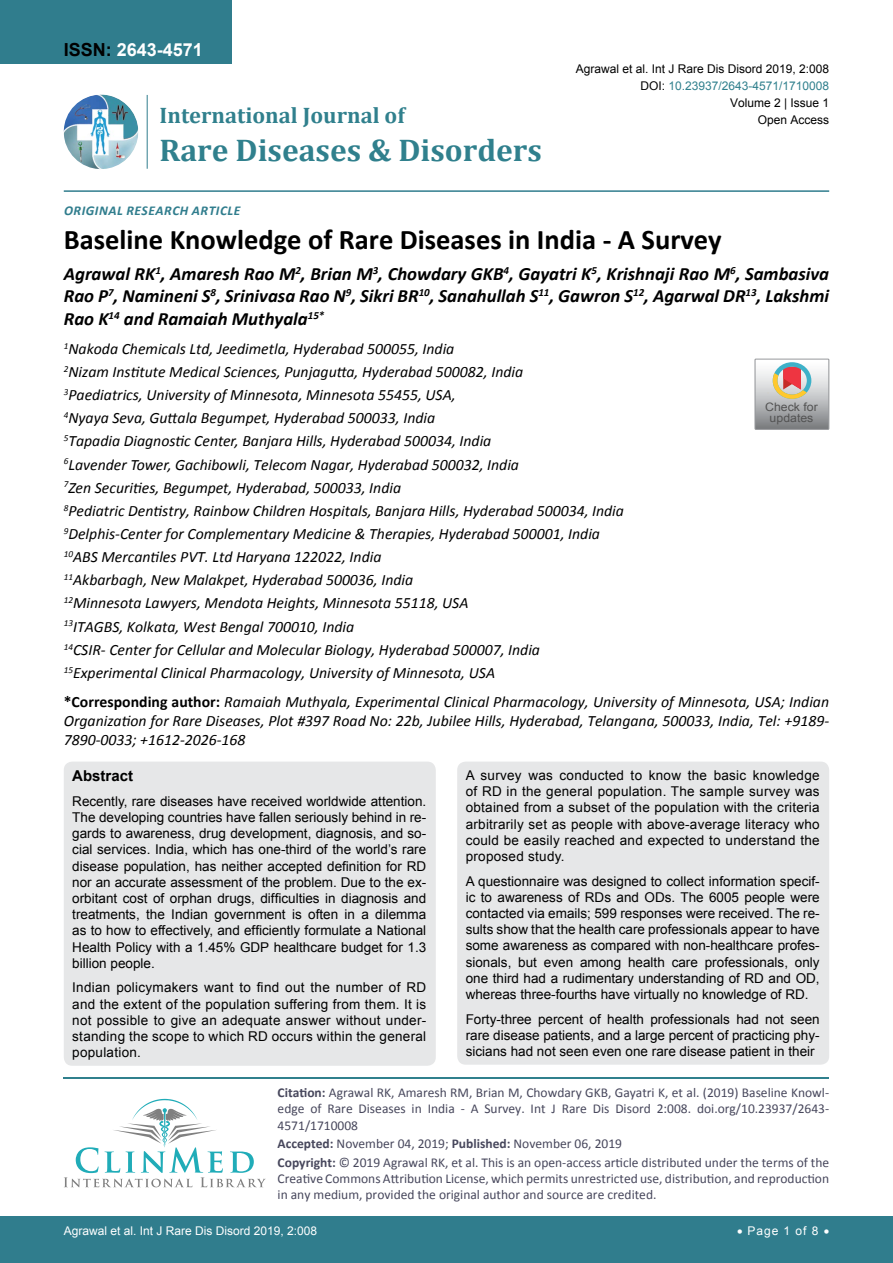
<style>
.page{position:relative;width:893px;height:1263px;background:#fff}
.page>*{position:absolute;margin:0;border:0;box-sizing:border-box;transform-origin:0 0}
.t1{font:700 31.5px "Cambria";color:#30808d}
.t2{font:700 28.5px "Calibri";color:#000}
.t3{font:700 22.5px "Cambria";color:#30808d}
.t4{font:italic 700 18.75px/22.5px "Calibri";color:#000;text-align:justify}
.t5{font:700 18px "Arial";color:#fff}
.t6{font:italic 15.75px/23.1px "Calibri";color:#000;text-align:justify}
.t7{font:700 15px "Arial";color:#000}
.t8{font:13.5px/16.2px "Arial";color:#000;text-align:justify}
.t9{font:13.5px/16.2px "Calibri";color:#47475c}
.t10{font:italic 700 13.5px "Calibri";letter-spacing:.04em;color:#307d8d}
.t11{font:12px "Arial";color:#000}
.t12{font:12px "Arial";color:#fff}
.t13{font:12px "Arial";color:#30808d}
.t14{font:11.7px/10.1px "Arial";color:#535353;text-align:center;scale:1.06 1}
.s1{color:#000}
.s2{font-weight:700;font-style:normal}
.s3{font-weight:700}
</style>
<div class="page">
<div style="left:0;top:0;width:231px;height:64px;background:#307d8d"></div>
<img style="left:64px;top:95px;width:74px;height:74px;border-radius:37px">
<hr style="left:147px;top:95px;width:1px;height:74px;background:#307d8d">
<hr style="left:64px;top:190px;width:765px;height:2px;background:#307d8d">
<div style="left:0;top:1217px;width:893px;height:46px;background:#307d8d"></div>
<hr style="left:64px;top:1077px;width:765px;height:1px;background:#30808d">
<svg style="left:64px;top:1099px;width:202px;height:88px"></svg>
<div style="left:64px;top:761px;width:372px;height:305px;background:#e6e7e8;border-radius:9px"></div>
<div style="left:457px;top:761px;width:372px;height:304px;background:#e6e7e8;border-radius:9px"></div>
<svg style="left:755px;top:359px;width:74px;height:70px;background:#bdb6b3"></svg>
<h3 class="t5" style="left:64px;top:38px;width:141px"><span class="s1">ISSN:</span> 2643-4571</h3>
<h3 class="t3" style="left:160px;top:100px;width:247px">International Journal of</h3>
<h1 class="t1" style="left:160px;top:128px;width:384px">Rare Diseases &amp; Disorders</h1>
<p class="t10" style="left:64px;top:202px;width:44px">Original</p>
<p class="t10" style="left:126px;top:202px;width:116px">Research Ar ticl e</p>
<p class="t11" style="left:576px;top:60px;width:255px">Agrawal et al. Int J Rare Dis Disord 2019, 2:008</p>
<p class="t11" style="left:730px;top:95px;width:101px">Volume 2 | Issue 1</p>
<p class="t13" style="left:640px;top:78px;width:190px"><span class="s1">DOI:</span> 10.23937/2643-4571/1710008</p>
<p class="t11" style="left:758px;top:112px;width:73px">Open Access</p>
<h2 class="t2" style="left:64px;top:221px;width:659px">Baseline Knowledge of Rare Diseases in India - A Survey</h2>
<h3 class="t4" style="left:64px;top:262px;width:767px">Agrawal RK<sup>1</sup>, Amaresh Rao M<sup>2</sup>, Brian M<sup>3</sup>, Chowdary GKB<sup>4</sup>, Gayatri K<sup>5</sup>, Krishnaji Rao M<sup>6</sup>, Sambasiva Rao P<sup>7</sup>, Namineni S<sup>8</sup>, Srinivasa Rao N<sup>9</sup>, Sikri BR<sup>10</sup>, Sanahullah S<sup>11</sup>, Gawron S<sup>12</sup>, Agarwal DR<sup>13</sup>, Lakshmi Rao K<sup>14</sup> and Ramaiah Muthyala<sup>15*</sup></h3>
<p class="t6" style="left:64px;top:336px;width:562px;text-align:left"><sup>1</sup>Nakoda Chemicals Ltd, Jeedimetla, Hyderabad 500055, India<br><sup>2</sup>Nizam Institute Medical Sciences, Punjagutta, Hyderabad 500082, India<br><sup>3</sup>Paediatrics, University of Minnesota, Minnesota 55455, USA,<br><sup>4</sup>Nyaya Seva, Guttala Begumpet, Hyderabad 500033, India<br><sup>5</sup>Tapadia Diagnostic Center, Banjara Hills, Hyderabad 500034, India<br><sup>6</sup>Lavender Tower, Gachibowli, Telecom Nagar, Hyderabad 500032, India<br><sup>7</sup>Zen Securities, Begumpet, Hyderabad, 500033, India<br><sup>8</sup>Pediatric Dentistry, Rainbow Children Hospitals, Banjara Hills, Hyderabad 500034, India <sup>9</sup>Delphis-Center for Complementary Medicine &amp; Therapies, Hyderabad 500001, India <sup>10</sup>ABS Mercantiles PVT. Ltd Haryana 122022, India<br><sup>11</sup>Akbarbagh, New Malakpet, Hyderabad 500036, India<br><sup>12</sup>Minnesota Lawyers, Mendota Heights, Minnesota 55118, USA<br><sup>13</sup>ITAGBS, Kolkata, West Bengal 700010, India<br><sup>14</sup>CSIR- Center for Cellular and Molecular Biology, Hyderabad 500007, India <sup>15</sup>Experimental Clinical Pharmacology, University of Minnesota, USA</p>
<p class="t14" style="left:765px;top:402px;width:51px">Check for updates</p>
<p class="t6" style="left:64px;top:691px;width:767px;line-height:18.9px"><span class="s2">*Corresponding author:</span> Ramaiah Muthyala, Experimental Clinical Pharmacology, University of Minnesota, USA; Indian Organization for Rare Diseases, Plot #397 Road No: 22b, Jubilee Hills, Hyderabad, Telangana, 500033, India, Tel: +9189- 7890-0033; +1612-2026-168</p>
<p class="t7" style="left:72px;top:766px;width:62px">Abstract</p>
<p class="t8" style="left:72px;top:793px;width:356px">Recently, rare diseases have received worldwide attention.<br>The developing countries have fallen seriously behind in re&shy;gards to awareness, drug development, diagnosis, and so&shy;cial services. India, which has one-third of the world’s rare disease population, has neither accepted definition for RD nor an accurate assessment of the problem. Due to the ex&shy;orbitant cost of orphan drugs, difficulties in diagnosis and treatments, the Indian government is often in a dilemma as to how to effectively, and efficiently formulate a National Health Policy with a 1.45% GDP healthcare budget for 1.3 billion people.</p>
<p class="t8" style="left:72px;top:980px;width:355px">Indian policymakers want to find out the number of RD and the extent of the population suffering from them. It is not possible to give an adequate answer without under&shy;standing the scope to which RD occurs within the general population.</p>
<p class="t8" style="left:466px;top:767px;width:355px">A survey was conducted to know the basic knowledge of RD in the general population. The sample survey was obtained from a subset of the population with the criteria arbitrarily set as people with above-average literacy who could be easily reached and expected to understand the proposed study.</p>
<p class="t8" style="left:466px;top:873px;width:355px">A questionnaire was designed to collect information specif&shy;ic to awareness of RDs and ODs. The 6005 people were contacted via emails; 599 responses were received. The re&shy;sults show that the health care professionals appear to have some awareness as compared with non-healthcare profes&shy;sionals, but even among health care professionals, only one third had a rudimentary understanding of RD and OD, whereas three-fourths have virtually no knowledge of RD.</p>
<p class="t8" style="left:466px;top:1011px;width:355px">Forty-three percent of health professionals had not seen rare disease patients, and a large percent of practicing phy&shy;sicians had not seen even one rare disease patient in their</p>
<p class="t9" style="left:278px;top:1084px;width:553px;text-align:justify"><span class="s3">Citation:</span> Agrawal RK, Amaresh RM, Brian M, Chowdary GKB, Gayatri K, et al. (2019) Baseline Knowl&shy;edge of Rare Diseases in India - A Survey. Int J Rare Dis Disord 2:008. doi.org/10.23937/2643- 4571/1710008</p>
<p class="t9" style="left:278px;top:1134px;width:553px;line-height:18.6px"><span class="s3">Accepted:</span> November 04, 2019; <span class="s3">Published:</span> November 06, 2019<br><span class="s3">Copyright:</span> © 2019 Agrawal RK, et al. This is an open-access article distributed under the terms of the</p>
<p class="t9" style="left:278px;top:1170px;width:553px">Creative Commons Attribution License, which permits unrestricted use, distribution, and reproduction in any medium, provided the original author and source are credited.</p>
<p class="t12" style="left:64px;top:1223px;width:255px">Agrawal et al. Int J Rare Dis Disord 2019, 2:008</p>
<p class="t12" style="left:737px;top:1223px;width:94px">• Page 1 of 8 •</p>
</div>
